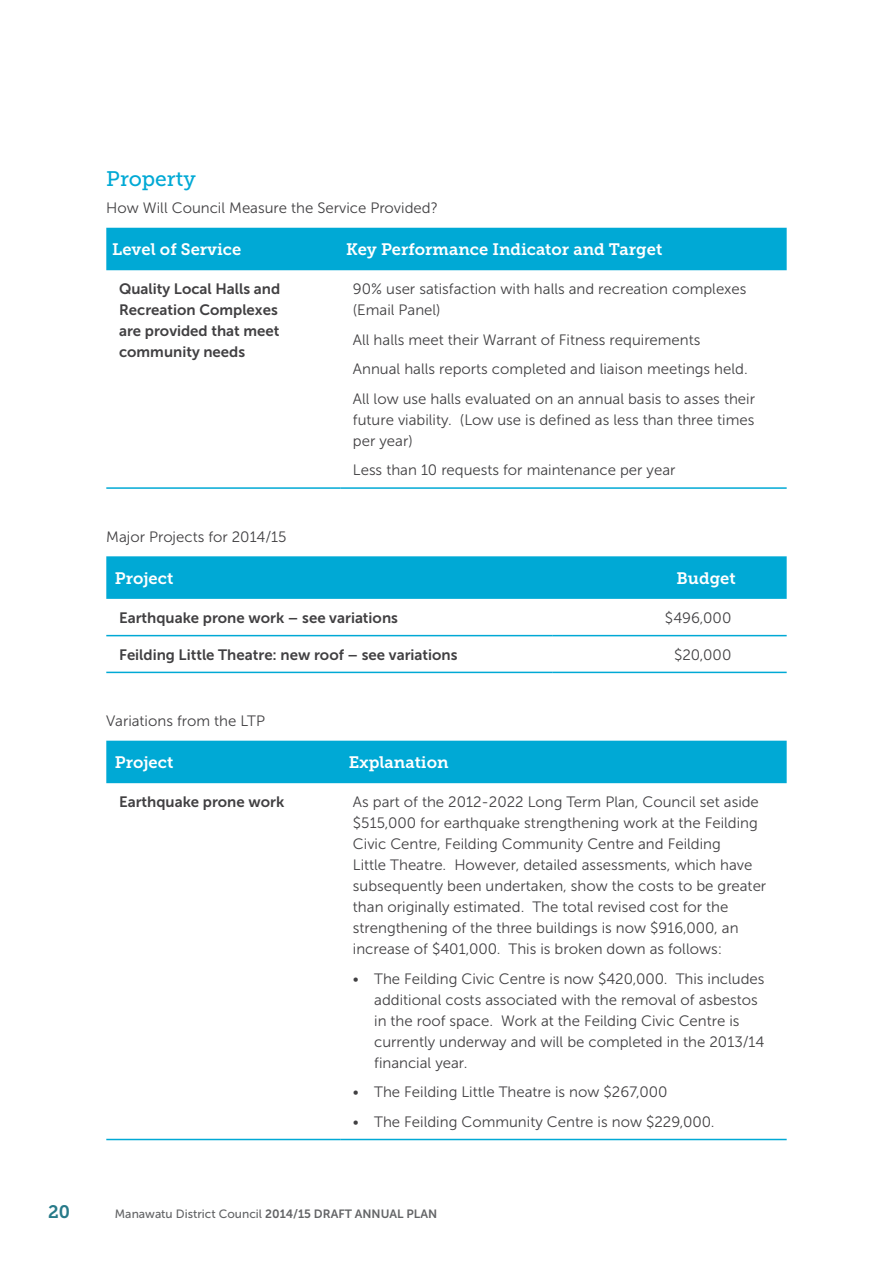
<style>
.page{position:relative;width:893px;height:1263px;background:#fff}
.page>*{position:absolute;margin:0;border:0;box-sizing:border-box;transform-origin:0 0}
.t1{font:21px "Museo Slab 500";color:#00a9d5}
.t2{font:18px "Museo Slab 700";color:#277a89}
.t3{font:16.5px "Museo Slab 700";color:#fff}
.t4{font:15px/21px "Museo Sans 300";color:#414042}
.t5{font:15px/21px "Museo Sans 700";color:#414042}
.t6{font:12px "Museo Sans 500";color:#636466}
.s1{font-family:"Museo Sans 700"}
</style>
<div class="page">
<div style="left:106px;top:228px;width:681px;height:42px;background:#00a9d5"></div>
<hr style="left:106px;top:487px;width:234px;height:2px;background:#00a9d5">
<hr style="left:340px;top:487px;width:447px;height:2px;background:#00a9d5">
<div style="left:106px;top:556px;width:681px;height:43px;background:#00a9d5"></div>
<hr style="left:106px;top:635px;width:447px;height:1px;background:#00a9d5">
<hr style="left:553px;top:635px;width:234px;height:1px;background:#00a9d5">
<hr style="left:106px;top:672px;width:447px;height:1px;background:#00a9d5">
<hr style="left:553px;top:672px;width:234px;height:1px;background:#00a9d5">
<div style="left:106px;top:741px;width:681px;height:42px;background:#00a9d5"></div>
<hr style="left:106px;top:1139px;width:234px;height:1px;background:#00a9d5">
<hr style="left:340px;top:1139px;width:447px;height:1px;background:#00a9d5">
<h1 class="t1" style="left:106px;top:167px;width:91px">Property</h1>
<p class="t4" style="left:106px;top:198px;width:333px">How Will Council Measure the Service Provided?</p>
<p class="t3" style="left:112px;top:240px;width:131px">Level of Service</p>
<p class="t3" style="left:346px;top:240px;width:318px">Key Performance Indicator and Target</p>
<p class="t5" style="left:119px;top:279px;width:163px">Quality Local Halls and<br>Recreation Complexes are provided that meet community needs</p>
<p class="t4" style="left:353px;top:279px;width:395px">90% user satisfaction with halls and recreation complexes (Email Panel)</p>
<p class="t4" style="left:353px;top:325px;width:404px;line-height:29.5px">All halls meet their Warrant of Fitness requirements<br>Annual halls reports completed and liaison meetings held.<br>All low use halls evaluated on an annual basis to asses their</p>
<p class="t4" style="left:353px;top:409px;width:403px">future viability. (Low use is defined as less than three times per year)</p>
<p class="t4" style="left:353px;top:460px;width:324px">Less than 10 requests for maintenance per year</p>
<p class="t4" style="left:106px;top:526px;width:182px">Major Projects for 2014/15</p>
<p class="t3" style="left:115px;top:569px;width:60px">Project</p>
<p class="t3" style="left:676px;top:569px;width:61px">Budget</p>
<p class="t5" style="left:119px;top:607px;width:280px">Earthquake prone work – see variations</p>
<p class="t4" style="left:665px;top:607px;width:68px">$496,000</p>
<p class="t5" style="left:119px;top:644px;width:340px">Feilding Little Theatre: new roof – see variations</p>
<p class="t4" style="left:674px;top:644px;width:59px">$20,000</p>
<p class="t4" style="left:106px;top:711px;width:160px">Variations from the LTP</p>
<p class="t3" style="left:115px;top:753px;width:60px">Project</p>
<p class="t3" style="left:349px;top:753px;width:101px">Explanation</p>
<p class="t5" style="left:119px;top:791px;width:167px">Earthquake prone work</p>
<p class="t4" style="left:353px;top:792px;width:415px">As part of the 2012-2022 Long Term Plan, Council set aside $515,000 for earthquake strengthening work at the Feilding Civic Centre, Feilding Community Centre and Feilding<br>Little Theatre. However, detailed assessments, which have subsequently been undertaken, show the costs to be greater than originally estimated. The total revised cost for the strengthening of the three buildings is now $916,000, an increase of $401,000. This is broken down as follows:</p>
<p class="t4" style="left:374px;top:968px;width:392px;text-indent:-21px">• The Feilding Civic Centre is now $420,000. This includes additional costs associated with the removal of asbestos in the roof space. Work at the Feilding Civic Centre is currently underway and will be completed in the 2013/14 financial year.</p>
<p class="t4" style="left:353px;top:1082px;width:316px">• The Feilding Little Theatre is now $267,000</p>
<p class="t4" style="left:353px;top:1111px;width:363px">• The Feilding Community Centre is now $229,000.</p>
<p class="t2" style="left:48px;top:1201px;width:23px">20</p>
<p class="t6" style="left:115px;top:1207px;width:324px">Manawatu District Council <span class="s1">2014/15 DRAFT Annual plan</span></p>
</div>
